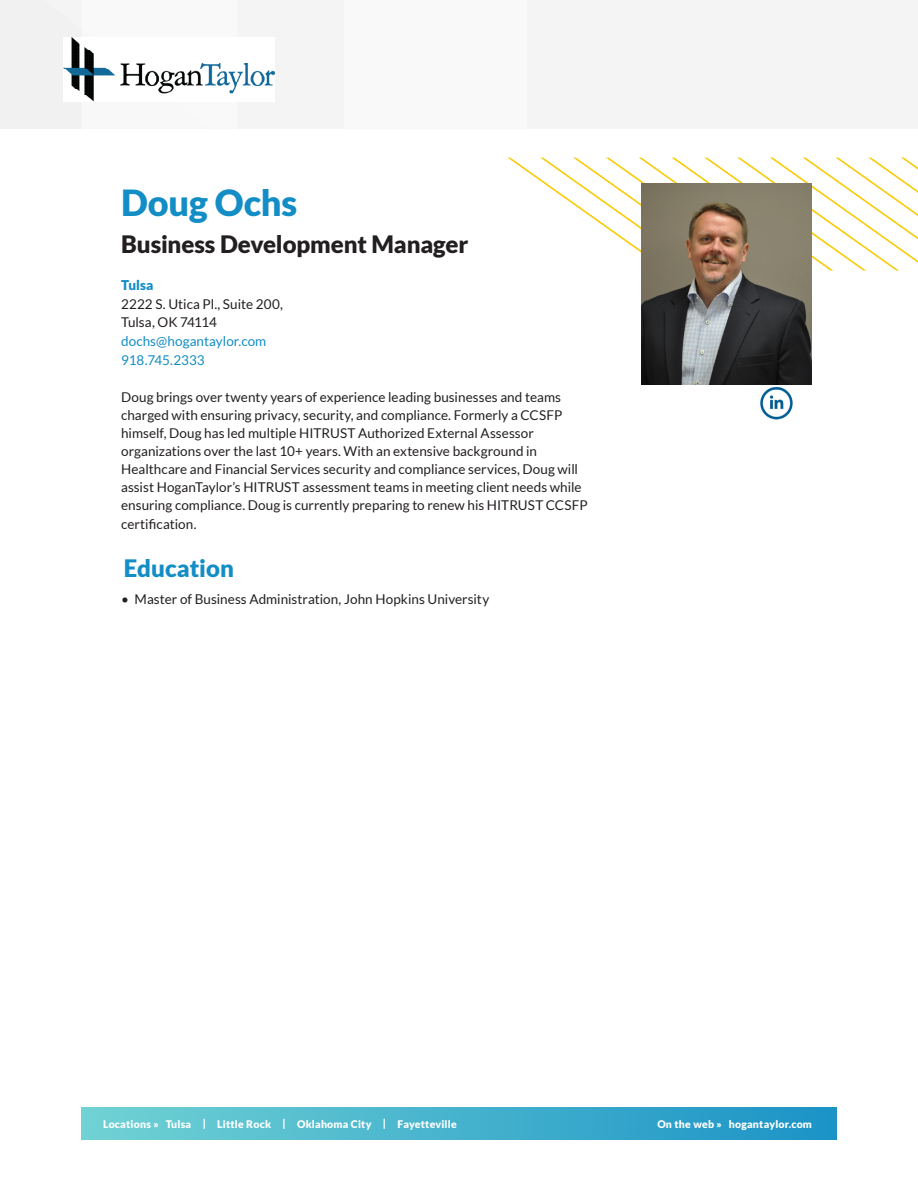
<style>
.page{position:relative;width:918px;height:1188px;background:#fff}
.page>*{position:absolute;margin:0;border:0;box-sizing:border-box;transform-origin:0 0}
.t1{font:900 36px "Lato";letter-spacing:-.005em;color:#138dc5}
.t2{font:900 24px "Lato";letter-spacing:-.005em;color:#231f20}
.t3{font:900 24px "Lato";color:#138dc5}
.t4{font:13.5px/18.1px "Lato";letter-spacing:.005em;color:#231f20}
.t5{font:13.5px "Lato";letter-spacing:.005em;color:#138dc5}
.t6{font:13.5px "Lato";letter-spacing:-.035em;color:#231f20}
.t7{font:900 13.5px "Lato";letter-spacing:.005em;color:#138dc5}
.t8{font:900 10.5px "Lato";letter-spacing:.02em;color:#fff}
</style>
<div class="page">
<div style="left:0;top:0;width:918px;height:129px;background:#f4f4f4"></div>
<img style="left:81px;top:1107px;width:756px;height:33px">
<img style="left:507px;top:157px;width:411px;height:114px">
<img style="left:757px;top:384px;width:40px;height:36px">
<img style="left:63px;top:38px;width:211px;height:64px">
<img style="left:641px;top:183px;width:171px;height:201px">
<p class="t1" style="left:121px;top:181px;width:178px">Doug Ochs</p>
<p class="t2" style="left:121px;top:230px;width:349px">Business Development Manager</p>
<p class="t7" style="left:121px;top:277px;width:34px">Tulsa</p>
<p class="t4" style="left:121px;top:295px;width:163px">2222 S. Utica Pl., Suite 200,</p>
<p class="t6" style="left:121px;top:315px;width:97px">Tulsa, OK 74114</p>
<p class="t5" style="left:121px;top:334px;width:147px">dochs@hogantaylor.com</p>
<p class="t5" style="left:121px;top:352px;width:85px">918.745.2333</p>
<p class="t4" style="left:121px;top:388px;width:468px">Doug brings over twenty years of experience leading businesses and teams charged with ensuring privacy, security, and compliance. Formerly a CCSFP himself, Doug has led multiple HITRUST Authorized External Assessor organizations over the last 10+ years. With an extensive background in Healthcare and Financial Services security and compliance services, Doug will assist HoganTaylor’s HITRUST assessment teams in meeting client needs while ensuring compliance. Doug is currently preparing to renew his HITRUST CCSFP certification.</p>
<p class="t3" style="left:124px;top:554px;width:112px">Education</p>
<p class="t4" style="left:121px;top:590px;width:370px">• Master of Business Administration, John Hopkins University</p>
<p class="t8" style="left:103px;top:1118px;width:355px">Locations » Tulsa | Little Rock | Oklahoma City | Fayetteville</p>
<p class="t8" style="left:657px;top:1118px;width:156px">On the web » hogantaylor.com</p>
</div>
